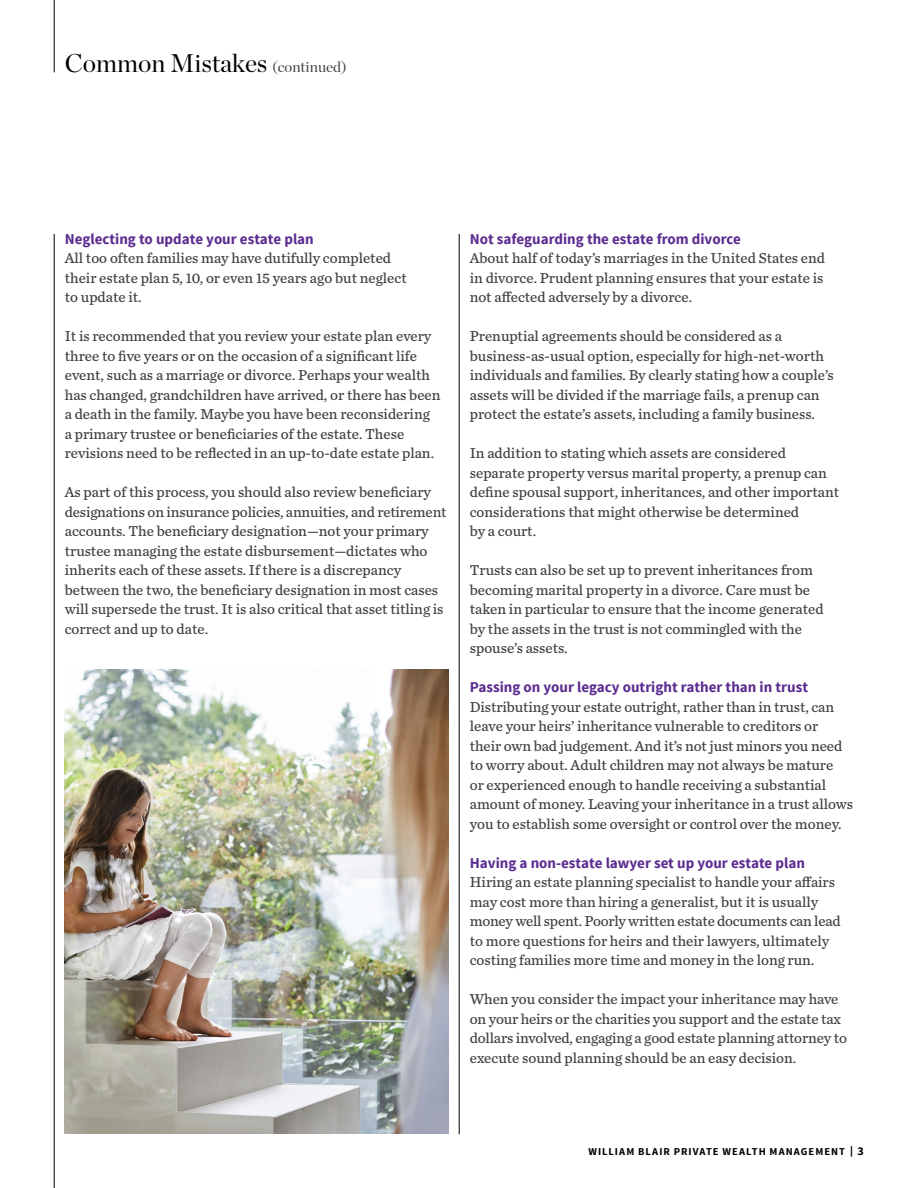
<style>
.page{position:relative;width:918px;height:1188px;background:#fff}
.page>*{position:absolute;margin:0;border:0;box-sizing:border-box;transform-origin:0 0}
.t1{font:25.5px "Chronicle Display";color:#000}
.t2{font:15px/19.5px "Chronicle Text G4";color:#414042}
.t3{font:700 15px "Source Sans Pro";color:#5c2d91}
.t4{font:700 10.5px "Source Sans Pro";letter-spacing:.095em;color:#000}
.s1{font-size:15px;color:#414042}
.s2{font-weight:900}
.s3{font-size:12px}
</style>
<div class="page">
<hr style="left:54px;top:0;width:1px;height:72px;background:#000">
<hr style="left:54px;top:234px;width:1px;height:954px;background:#000">
<hr style="left:459px;top:234px;width:1px;height:900px;background:#000">
<img style="left:65px;top:670px;width:383px;height:464px">
<h1 class="t1" style="left:65px;top:44px;width:284px">Common Mistakes <span class="s1">(continued)</span></h1>
<p class="t3" style="left:65px;top:229px;width:251px">Neglecting to update your estate plan</p>
<p class="t2" style="left:65px;top:248px;width:343px">All too often families may have dutifully completed their estate plan 5, 10, or even 15 years ago but neglect to update it.</p>
<p class="t2" style="left:65px;top:326px;width:377px">It is recommended that you review your estate plan every three to five years or on the occasion of a significant life event, such as a marriage or divorce. Perhaps your wealth has changed, grandchildren have arrived, or there has been a death in the family. Maybe you have been reconsidering a primary trustee or beneficiaries of the estate. These revisions need to be reflected in an up-to-date estate plan.</p>
<p class="t2" style="left:65px;top:482px;width:383px">As part of this process, you should also review beneficiary designations on insurance policies, annuities, and retirement accounts. The beneficiary designation—not your primary trustee managing the estate disbursement—dictates who inherits each of these assets. If there is a discrepancy between the two, the beneficiary designation in most cases will supersede the trust. It is also critical that asset titling is correct and up to date.</p>
<p class="t3" style="left:470px;top:229px;width:273px">Not safeguarding the estate from divorce</p>
<p class="t2" style="left:470px;top:248px;width:357px;text-align:justify">About half of today’s marriages in the United States end in divorce. Prudent planning ensures that your estate is not affected adversely by a divorce.</p>
<p class="t2" style="left:470px;top:326px;width:365px">Prenuptial agreements should be considered as a business-as-usual option, especially for high-net-worth individuals and families. By clearly stating how a couple’s assets will be divided if the marriage fails, a prenup can protect the estate’s assets, including a family business.</p>
<p class="t2" style="left:470px;top:443px;width:371px">In addition to stating which assets are considered separate property versus marital property, a prenup can define spousal support, inheritances, and other important considerations that might otherwise be determined<br>by a court.</p>
<p class="t2" style="left:470px;top:560px;width:355px">Trusts can also be set up to prevent inheritances from becoming marital property in a divorce. Care must be taken in particular to ensure that the income generated by the assets in the trust is not commingled with the spouse’s assets.</p>
<p class="t3" style="left:470px;top:678px;width:340px">Passing on your legacy outright rather than in trust</p>
<p class="t2" style="left:470px;top:696px;width:385px">Distributing your estate outright, rather than in trust, can leave your heirs’ inheritance vulnerable to creditors or their own bad judgement. And it’s not just minors you need to worry about. Adult children may not always be mature<br>or experienced enough to handle receiving a substantial amount of money. Leaving your inheritance in a trust allows you to establish some oversight or control over the money.</p>
<p class="t3" style="left:470px;top:853px;width:337px">Having a non-estate lawyer set up your estate plan</p>
<p class="t2" style="left:470px;top:872px;width:372px">Hiring an estate planning specialist to handle your affairs may cost more than hiring a generalist, but it is usually money well spent. Poorly written estate documents can lead to more questions for heirs and their lawyers, ultimately costing families more time and money in the long run.</p>
<p class="t2" style="left:470px;top:989px;width:379px">When you consider the impact your inheritance may have on your heirs or the charities you support and the estate tax dollars involved, engaging a good estate planning attorney to execute sound planning should be an easy decision.</p>
<p class="t4" style="left:588px;top:1144px;width:277px">WILLIAM BLAIR PRIVATE WEALTH MANAGEMENT <span class="s2">|</span> <span class="s3">3</span></p>
</div>
